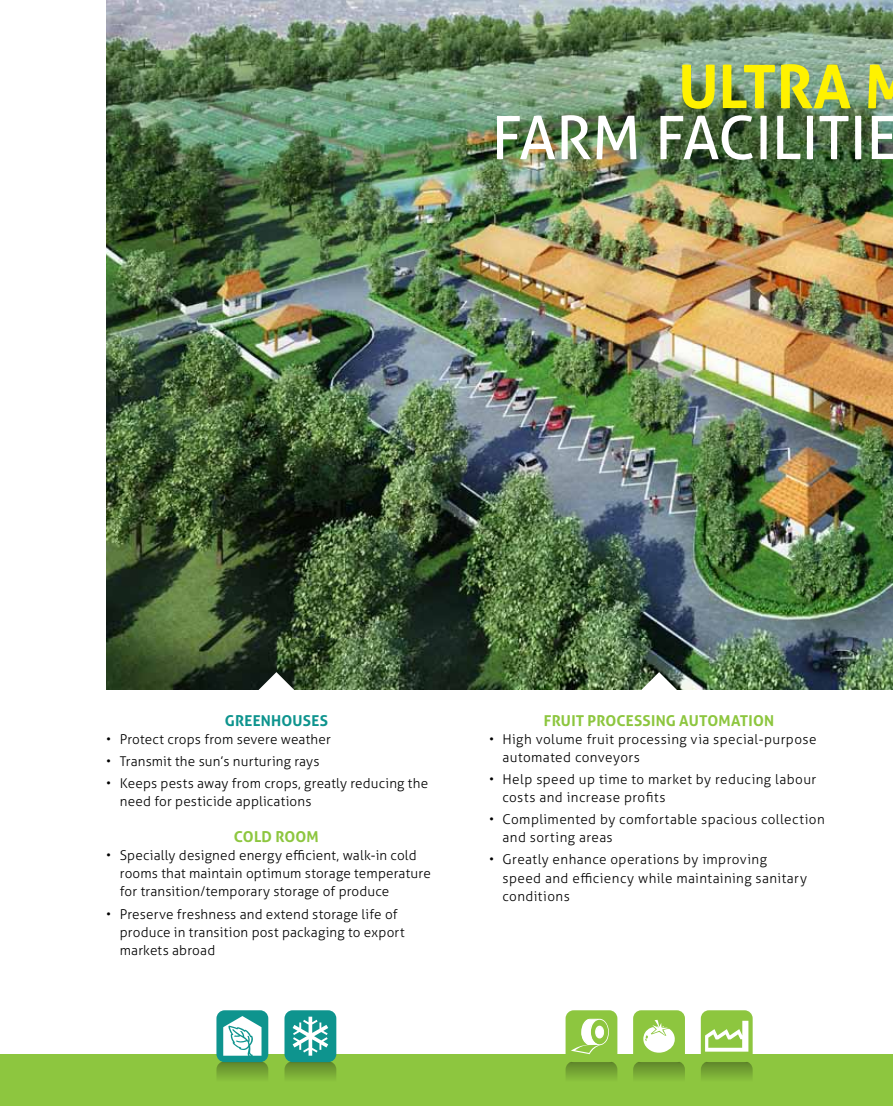
<style>
.page{position:relative;width:893px;height:1106px;background:#fff}
.page>*{position:absolute;margin:0;border:0;box-sizing:border-box;transform-origin:0 0}
.t1{font:60px "Aller";letter-spacing:-.035em;color:#fff}
.t2{font:700 60px "Aller";color:#fff200}
.t3{font:700 15px "Aller";letter-spacing:.01em;color:#8dc63f}
.t4{font:700 15px "Aller";color:#0e948e}
.t5{font:300 13.5px/18px "Aller";letter-spacing:.02em;color:#000}
</style>
<div class="page">
<div style="left:0;top:1054px;width:893px;height:52px;background:#8dc63f"></div>
<div style="left:284px;top:1061px;width:52px;height:28px;background:linear-gradient(to bottom,#61892b,#93cf42);border-radius:8px"></div>
<svg style="left:284px;top:1010px;width:52px;height:52px"></svg>
<img style="left:106px;top:0;width:787px;height:689px">
<svg style="left:255px;top:672px;width:43px;height:18px"></svg>
<svg style="left:638px;top:672px;width:42px;height:18px"></svg>
<div style="left:701px;top:1061px;width:52px;height:28px;background:linear-gradient(to bottom,#61892b,#93cf42);border-radius:8px"></div>
<div style="left:701px;top:1010px;width:52px;height:52px;background:#8dc63f;border-radius:8px"></div>
<svg style="left:705px;top:1020px;width:43px;height:31px"></svg>
<div style="left:216px;top:1061px;width:52px;height:28px;background:linear-gradient(to bottom,#61892b,#93cf42);border-radius:8px"></div>
<div style="left:216px;top:1010px;width:52px;height:52px;background:#0e948e;border-radius:8px"></div>
<svg style="left:223px;top:1016px;width:39px;height:40px"></svg>
<div style="left:633px;top:1061px;width:52px;height:28px;background:linear-gradient(to bottom,#61892b,#93cf42);border-radius:8px"></div>
<div style="left:633px;top:1010px;width:52px;height:52px;background:#8dc63f;border-radius:8px"></div>
<svg style="left:643px;top:1019px;width:32px;height:33px"></svg>
<div style="left:566px;top:1061px;width:51px;height:28px;background:linear-gradient(to bottom,#61882b,#93cf42);border-radius:8px"></div>
<div style="left:566px;top:1010px;width:51px;height:52px;background:#8dc63f;border-radius:8px"></div>
<svg style="left:571px;top:1018px;width:38px;height:36px"></svg>
<div style="left:596px;top:1026px;width:8px;height:11px;background:#fff;border-radius:50%"></div>
<h1 class="t2" style="left:678px;top:50px;width:237px">ULTRA M</h1>
<h1 class="t1" style="left:492px;top:101px;width:253px">FARM FACILITIE</h1>
<p class="t4" style="left:225px;top:711px;width:20px">GREEN</p>
<p class="t4" style="left:271px;top:711px;width:21px">HOUSES</p>
<p class="t5" style="left:106px;top:730px;width:226px">• Protect crops from severe weather</p>
<p class="t5" style="left:106px;top:752px;width:215px">• Transmit the sun’s nurturing rays</p>
<p class="t5" style="left:120px;top:774px;width:310px;text-indent:-14px">• Keeps pests away from crops, greatly reducing the need for pesticide applications</p>
<p class="t3" style="left:234px;top:827px;width:63px">COL D ROOM</p>
<p class="t5" style="left:120px;top:846px;width:312px;text-indent:-14px">• Specially designed energy efficient, walk-in cold rooms that maintain optimum storage temperature for transition/temporary storage of produce</p>
<p class="t5" style="left:120px;top:904px;width:286px;text-indent:-14px">• Preserve freshness and extend storage life of produce in transition post packaging to export markets abroad</p>
<p class="t3" style="left:544px;top:711px;width:232px">FRUIT PROCESSING AUTOMATION</p>
<p class="t5" style="left:502px;top:730px;width:315px;text-indent:-14px">• High volume fruit processing via special-purpose automated conveyors</p>
<p class="t5" style="left:502px;top:770px;width:315px;text-indent:-14px">• Help speed up time to market by reducing labour costs and increase profits</p>
<p class="t5" style="left:502px;top:810px;width:324px;text-indent:-14px">• Complimented by comfortable spacious collection and sorting areas</p>
<p class="t5" style="left:502px;top:850px;width:306px;text-indent:-14px">• Greatly enhance operations by improving speed and efficiency while maintaining sanitary conditions</p>
</div>
